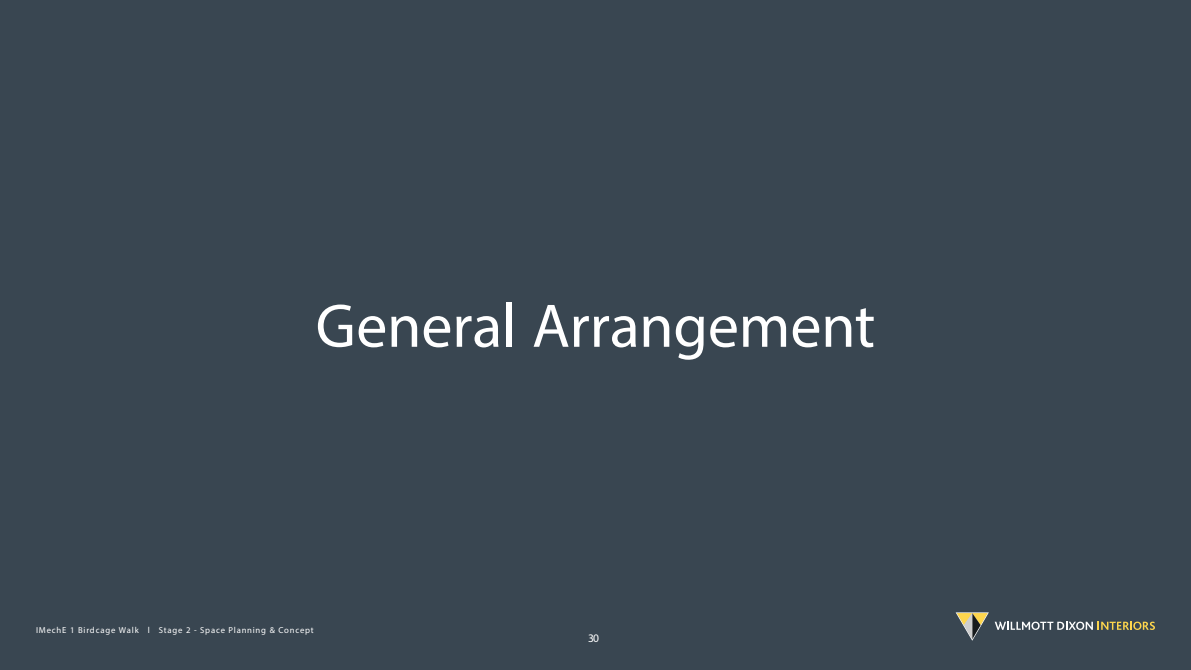
<style>
.page{position:relative;width:1191px;height:670px;background:#394651}
.page>*{position:absolute;margin:0;border:0;box-sizing:border-box;transform-origin:0 0}
.t1{font:62px "Myriad Pro";letter-spacing:-.005em;color:#fff}
.t2{font:11.6px "Myriad Pro";color:#fff}
.t3{font:8.7px "Myriad Pro";letter-spacing:.09em;color:#fff}
</style>
<div class="page">
<svg style="left:955px;top:612px;width:200px;height:28px"></svg>
<h1 class="t1" style="left:316px;top:288px;width:561px">General Arrangement</h1>
<p class="t3" style="left:36px;top:625px;width:279px">IMechE 1 Birdcage Walk l Stage 2 - Space Planning &amp; Concept</p>
<h2 class="t2" style="left:588px;top:631px;width:13px">30</h2>
</div>
